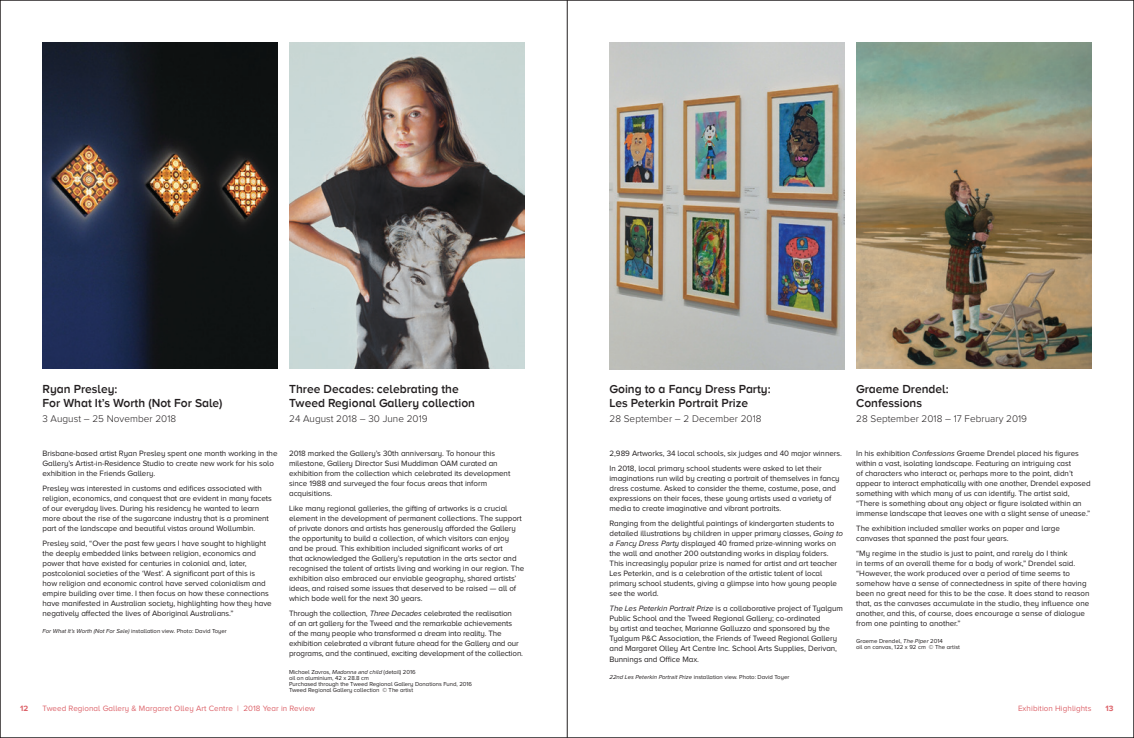
<style>
.page{position:relative;width:1134px;height:738px;background:#fff}
.page>*{position:absolute;margin:0;border:0;box-sizing:border-box;transform-origin:0 0}
.t1{font:600 12px/14px "Proxima Nova A";color:#231f20}
.t2{font:300 10px "Proxima Nova";letter-spacing:.005em;color:#231f20}
.t3{font:8px/10px "Proxima Nova A";letter-spacing:-.005em;color:#231f20}
.t4{font:8px "Proxima Nova A";letter-spacing:.01em;color:#dd646b}
.t5{font:700 8px "Proxima Nova A";color:#dd646b}
.t6{font:6px/6px "Proxima Nova A";letter-spacing:-.005em;color:#231f20}
.s1{font-style:italic}
</style>
<div class="page">
<img style="left:856px;top:43px;width:235px;height:326px">
<img style="left:289px;top:43px;width:235px;height:326px">
<img style="left:609px;top:43px;width:236px;height:326px">
<img style="left:43px;top:43px;width:235px;height:326px">
<hr style="left:567px;top:0;width:1px;height:737px;background:#231f20">
<p class="t1" style="left:43px;top:381px;width:182px">Ryan Presley:<br>For What It’s Worth (Not For Sale)</p>
<p class="t2" style="left:43px;top:412px;width:135px">3 August – 25 November 2018</p>
<p class="t3" style="left:43px;top:448px;width:237px">Brisbane-based artist Ryan Presley spent one month working in the<br>Gallery’s Artist-in-Residence Studio to create new work for his solo exhibition in the Friends Gallery.</p>
<p class="t3" style="left:43px;top:483px;width:231px">Presley was interested in customs and edifices associated with religion, economics, and conquest that are evident in many facets of our everyday lives. During his residency he wanted to learn more about the rise of the sugarcane industry that is a prominent part of the landscape and beautiful vistas around Wollumbin.</p>
<p class="t3" style="left:43px;top:538px;width:231px">Presley said, “Over the past few years I have sought to highlight the deeply embedded links between religion, economics and power that have existed for centuries in colonial and, later, postcolonial societies of the ‘West’. A significant part of this is how religion and economic control have served colonialism and empire building over time. I then focus on how these connections have manifested in Australian society, highlighting how they have negatively affected the lives of Aboriginal Australians.”</p>
<p class="t6" style="left:43px;top:628px;width:186px"><span class="s1">For What It’s Worth (Not For Sale)</span> installation view. Photo: David Toyer</p>
<p class="t1" style="left:289px;top:381px;width:187px">Three Decades: celebrating the<br>Tweed Regional Gallery collection</p>
<p class="t2" style="left:289px;top:412px;width:140px">24 August 2018 – 30 June 2019</p>
<p class="t3" style="left:289px;top:448px;width:223px">2018 marked the Gallery’s 30th anniversary. To honour this milestone, Gallery Director Susi Muddiman OAM curated an exhibition from the collection which celebrated its development since 1988 and surveyed the four focus areas that inform acquisitions.</p>
<p class="t3" style="left:289px;top:503px;width:237px">Like many regional galleries, the gifting of artworks is a crucial element in the development of permanent collections. The support of private donors and artists has generously afforded the Gallery the opportunity to build a collection, of which visitors can enjoy and be proud. This exhibition included significant works of art<br>that acknowledged the Gallery’s reputation in the arts sector and recognised the talent of artists living and working in our region. The exhibition also embraced our enviable geography, shared artists’ ideas, and raised some issues that deserved to be raised — all of which bode well for the next 30 years.</p>
<p class="t3" style="left:289px;top:608px;width:236px">Through the collection, <span class="s1">Three Decades</span> celebrated the realisation<br>of an art gallery for the Tweed and the remarkable achievements<br>of the many people who transformed a dream into reality. The exhibition celebrated a vibrant future ahead for the Gallery and our programs, and the continued, exciting development of the collection.</p>
<p class="t6" style="left:289px;top:668px;width:128px">Michael Zavros, <span class="s1">Madonna and child</span> (detail) 2016</p>
<p class="t6" style="left:289px;top:674px;width:81px">oil on aluminium, 42 x 28.8 cm</p>
<p class="t6" style="left:289px;top:680px;width:185px">Purchased through the Tweed Regional Gallery Donations Fund, 2016<br>Tweed Regional Gallery collection © The artist</p>
<p class="t1" style="left:609px;top:381px;width:163px">Going to a Fancy Dress Party:<br>Les Peterkin Portrait Prize</p>
<p class="t2" style="left:609px;top:412px;width:154px">28 September – 2 December 2018</p>
<p class="t3" style="left:609px;top:448px;width:234px">2,989 Artworks, 34 local schools, six judges and 40 major winners.</p>
<p class="t3" style="left:609px;top:463px;width:232px">In 2018, local primary school students were asked to let their imaginations run wild by creating a portrait of themselves in fancy dress costume. Asked to consider the theme, costume, pose, and expressions on their faces, these young artists used a variety of media to create imaginative and vibrant portraits.</p>
<p class="t3" style="left:609px;top:518px;width:235px">Ranging from the delightful paintings of kindergarten students to detailed illustrations by children in upper primary classes, <span class="s1">Going to a Fancy Dress Party</span> displayed 40 framed prize-winning works on the wall and another 200 outstanding works in display folders.<br>This increasingly popular prize is named for artist and art teacher Les Peterkin, and is a celebration of the artistic talent of local primary school students, giving a glimpse into how young people see the world.</p>
<p class="t3" style="left:609px;top:603px;width:235px"><span class="s1">The Les Peterkin Portrait Prize</span> is a collaborative project of Tyalgum Public School and the Tweed Regional Gallery; co-ordinated<br>by artist and teacher, Marianne Galluzzo and sponsored by the Tyalgum P&amp;C Association, the Friends of Tweed Regional Gallery and Margaret Olley Art Centre Inc. School Arts Supplies, Derivan, Bunnings and Office Max.</p>
<p class="t6" style="left:609px;top:673px;width:181px"><span class="s1">22nd Les Peterkin Portrait Prize</span> installation view. Photo: David Toyer</p>
<p class="t1" style="left:856px;top:381px;width:94px">Graeme Drendel:<br>Confessions</p>
<p class="t2" style="left:856px;top:412px;width:172px">28 September 2018 – 17 February 2019</p>
<p class="t3" style="left:856px;top:448px;width:236px">In his exhibition <span class="s1">Confessions</span> Graeme Drendel placed his figures within a vast, isolating landscape. Featuring an intriguing cast<br>of characters who interact or, perhaps more to the point, didn’t appear to interact emphatically with one another, Drendel exposed something with which many of us can identify. The artist said, “There is something about any object or figure isolated within an immense landscape that leaves one with a slight sense of unease.”</p>
<p class="t3" style="left:856px;top:523px;width:205px">The exhibition included smaller works on paper and large canvases that spanned the past four years.</p>
<p class="t3" style="left:856px;top:548px;width:235px">“My regime in the studio is just to paint, and rarely do I think<br>in terms of an overall theme for a body of work,” Drendel said. “However, the work produced over a period of time seems to somehow have a sense of connectedness in spite of there having been no great need for this to be the case. It does stand to reason that, as the canvases accumulate in the studio, they influence one another, and this, of course, does encourage a sense of dialogue from one painting to another.”</p>
<p class="t6" style="left:856px;top:638px;width:88px">Graeme Drendel, <span class="s1">The Piper</span> 2014</p>
<p class="t6" style="left:856px;top:644px;width:105px">oil on canvas, 122 x 92 cm © The artist</p>
<p class="t5" style="left:20px;top:703px;width:10px">12</p>
<p class="t4" style="left:42px;top:703px;width:274px">Tweed Regional Gallery &amp; Margaret Olley Art Centre | 2018 Year in Review</p>
<p class="t4" style="left:1018px;top:703px;width:75px">Exhibition Highlights</p>
<p class="t5" style="left:1106px;top:703px;width:9px">13</p>
</div>
